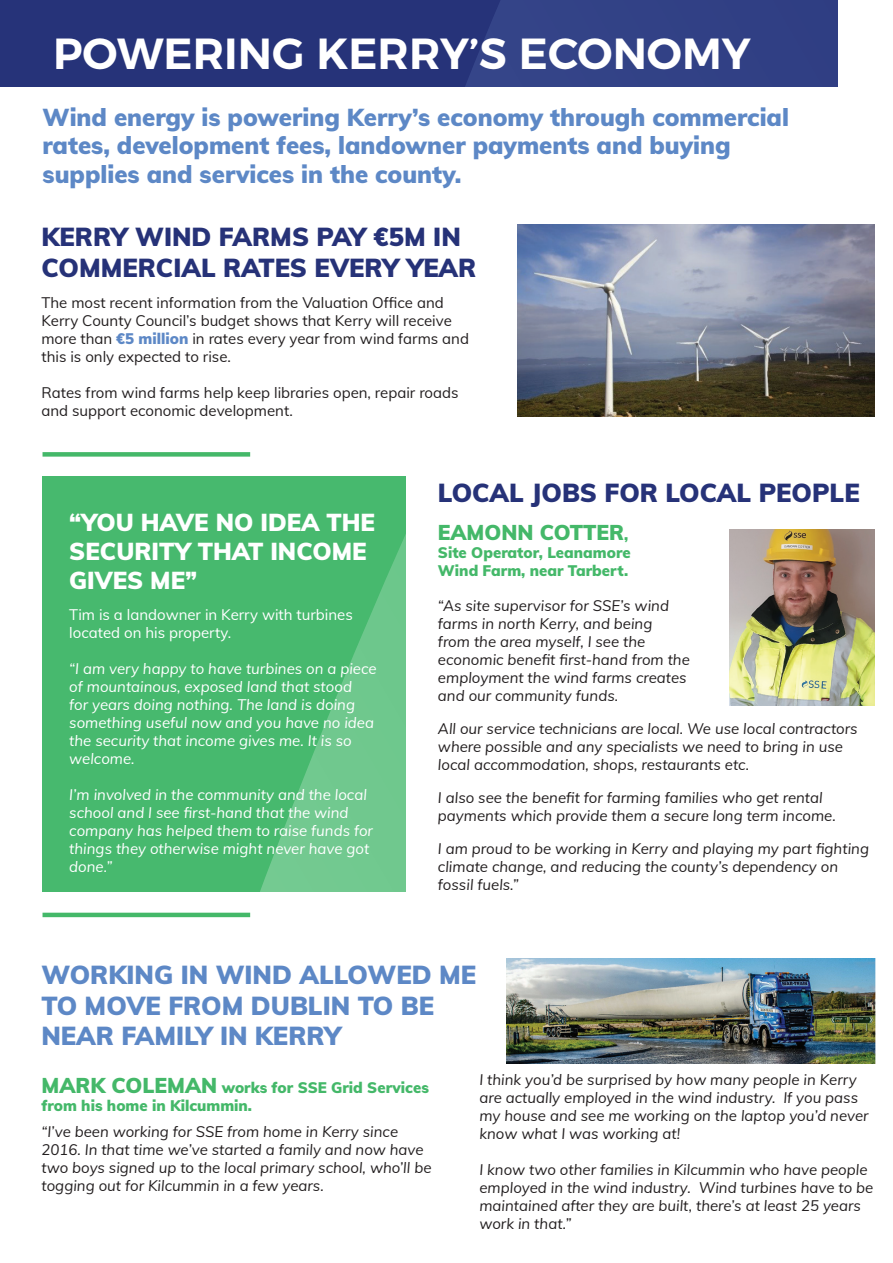
<style>
.page{position:relative;width:893px;height:1263px;background:#fff}
.page>*{position:absolute;margin:0;border:0;box-sizing:border-box;transform-origin:0 0}
.t1{font:600 43.5px "Montserrat";color:#fff}
.t2{font:900 25.5px/30.6px "Mulish";color:#263278}
.t3{font:900 25.5px/30.6px "Mulish";color:#5d88c6}
.t4{font:900 24px/28.8px "Mulish";color:#5d88c6}
.t5{font:900 24px/28.8px "Mulish";color:#fff}
.t6{font:900 21px "Mulish";color:#44b869}
.t7{font:italic 15px/18px "Mulish";color:#231f20}
.t8{font:italic 15px/18px "Mulish";color:#fff}
.t9{font:15px/18px "Mulish";color:#231f20}
.t10{font:900 15px/18px "Mulish";color:#44b869}
.t11{font:15px/18px "Mulish";color:#fff}
.s1{font-weight:900;color:#5d88c6}
.s2{font-size:15px}
.s3{font-size:21px}
</style>
<div class="page">
<div style="left:0;top:0;width:838px;height:86px;background:#263379"></div>
<div style="left:466px;top:0;width:372px;height:86px;background:#324186"></div>
<div style="left:43px;top:476px;width:363px;height:416px;background:#47b96e"></div>
<svg style="left:260px;top:534px;width:146px;height:358px"></svg>
<img style="left:518px;top:225px;width:357px;height:192px">
<img style="left:729px;top:529px;width:146px;height:177px">
<div style="left:43px;top:452px;width:207px;height:5px;background:#44b869"></div>
<hr style="left:43px;top:913px;width:207px;height:4px;background:#44b869">
<hr style="left:892px;top:1114px;width:1px;height:149px;background:#fbdd12">
<img style="left:506px;top:958px;width:370px;height:105px">
<h1 class="t1" style="left:53px;top:18px;width:699px">POWERING KERRY’S ECONOMY</h1>
<h3 class="t4" style="left:43px;top:101px;width:748px">Wind energy is powering Kerry’s economy through commercial rates, development fees, landowner payments and buying supplies and services in the county.</h3>
<h2 class="t2" style="left:41px;top:221px;width:436px">KERRY WIND FARMS PAY €5M IN<br>COMMERCIAL RATES EVERY YEAR</h2>
<p class="t9" style="left:41px;top:293px;width:429px">The most recent information from the Valuation Office and Kerry County Council’s budget shows that Kerry will receive more than <span class="s1">€5 million</span> in rates every year from wind farms and this is only expected to rise.</p>
<p class="t9" style="left:41px;top:383px;width:419px">Rates from wind farms help keep libraries open, repair roads and support economic development.</p>
<h3 class="t5" style="left:69px;top:507px;width:307px">“YOU HAVE NO IDEA THE<br>SECURITY THAT INCOME<br>GIVES ME”</h3>
<p class="t11" style="left:69px;top:604px;width:285px">Tim is a landowner in Kerry with turbines located on his property.</p>
<p class="t8" style="left:69px;top:658px;width:309px">“I am very happy to have turbines on a piece of mountainous, exposed land that stood<br>for years doing nothing. The land is doing something useful now and you have no idea the security that income gives me. It is so welcome.</p>
<p class="t8" style="left:69px;top:784px;width:305px">I’m involved in the community and the local school and I see first-hand that the wind company has helped them to raise funds for things they otherwise might never have got done.”</p>
<h2 class="t2" style="left:438px;top:476px;width:423px">LOCAL JOBS FOR LOCAL PEOPLE</h2>
<h3 class="t6" style="left:438px;top:517px;width:192px">EAMONN COTTER<span class="s2">,</span></h3>
<p class="t10" style="left:438px;top:543px;width:194px">Site Operator, Leanamore<br>Wind Farm, near Tarbert.</p>
<p class="t7" style="left:438px;top:596px;width:253px">“As site supervisor for SSE’s wind farms in north Kerry, and being<br>from the area myself, I see the economic benefit first-hand from the employment the wind farms creates and our community funds.</p>
<p class="t7" style="left:438px;top:719px;width:421px">All our service technicians are local. We use local contractors where possible and any specialists we need to bring in use local accommodation, shops, restaurants etc.</p>
<p class="t7" style="left:438px;top:788px;width:399px">I also see the benefit for farming families who get rental payments which provide them a secure long term income.</p>
<p class="t7" style="left:438px;top:839px;width:433px">I am proud to be working in Kerry and playing my part fighting climate change, and reducing the county’s dependency on fossil fuels.”</p>
<h2 class="t3" style="left:41px;top:958px;width:436px">WORKING IN WIND ALLOWED ME<br>TO MOVE FROM DUBLIN TO BE<br>NEAR FAMILY IN KERRY</h2>
<p class="t10" style="left:41px;top:1077px;width:389px"><span class="s3">MARK COLEMAN</span> works for SSE Grid Services from his home in Kilcummin.</p>
<p class="t7" style="left:41px;top:1122px;width:392px">“I’ve been working for SSE from home in Kerry since 2016. In that time we’ve started a family and now have two boys signed up to the local primary school, who’ll be togging out for Kilcummin in a few years.</p>
<p class="t7" style="left:479px;top:1070px;width:391px">I think you’d be surprised by how many people in Kerry are actually employed in the wind industry. If you pass my house and see me working on the laptop you’d never know what I was working at!</p>
<p class="t7" style="left:479px;top:1160px;width:395px">I know two other families in Kilcummin who have people employed in the wind industry. Wind turbines have to be maintained after they are built, there’s at least 25 years work in that.”</p>
</div>
